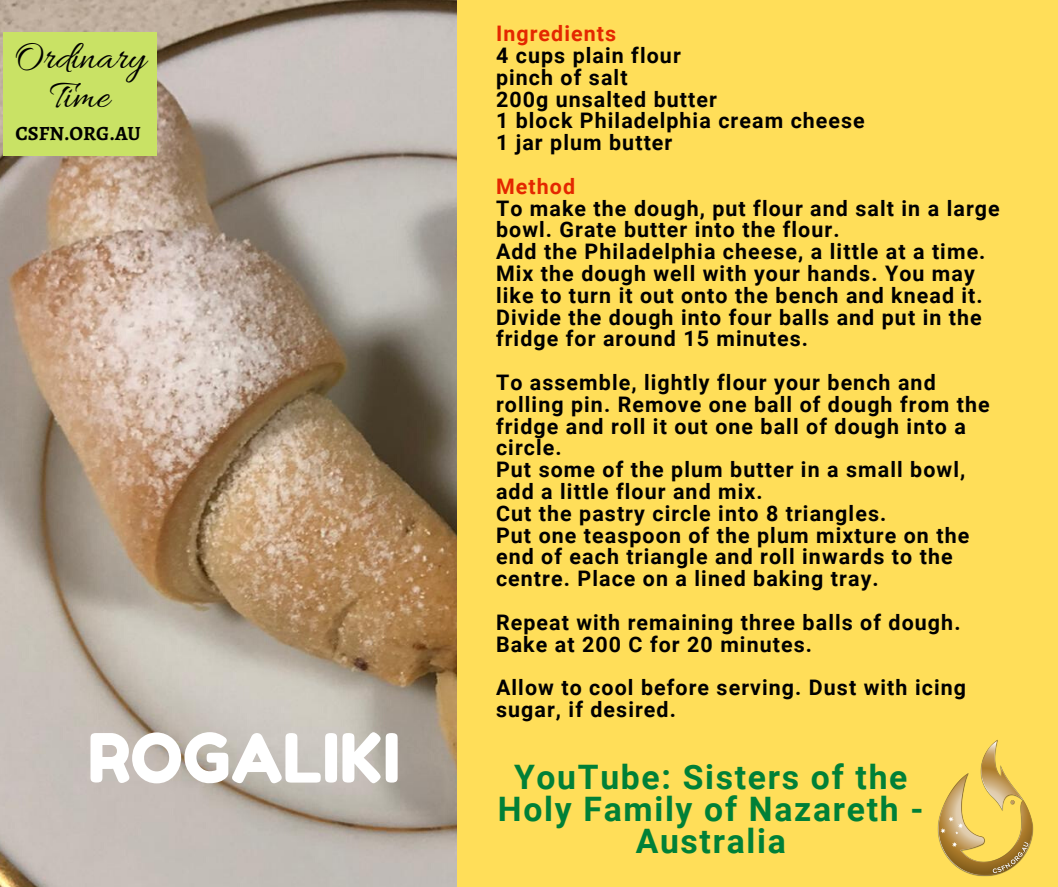
<style>
.page{position:relative;width:1058px;height:887px;background:#fff}
.page>*{position:absolute;margin:0;border:0;box-sizing:border-box;transform-origin:0 0}
.t1{font:67.5px "Fredoka One";color:#fff}
.t2{font:40.8px/39px "Allura";color:#000;text-align:center}
.t3{font:700 33.75px/32px "Roboto";letter-spacing:.05em;color:#008037;text-align:center}
.t4{font:700 21.45px/21.8px "Roboto";letter-spacing:.05em;color:#000}
.t5{font:700 21.45px "Roboto";letter-spacing:.05em;color:#e42700}
.t6{font:700 20.25px "Alegreya";color:#000}
</style>
<div class="page">
<div style="left:0;top:0;width:1058px;height:886px;background:#ffde59"></div>
<img style="left:0;top:0;width:457px;height:886px">
<img style="left:937px;top:740px;width:96px;height:136px">
<div style="left:3px;top:32px;width:153px;height:124px;background:#c9e265"></div>
<h2 class="t2" style="left:14px;top:40px;width:133px">Ordinary<br>Time</h2>
<p class="t6" style="left:15px;top:120px;width:127px">CSFN.ORG.AU</p>
<h1 class="t1" style="left:88px;top:716px;width:314px">ROGALIKI</h1>
<p class="t5" style="left:496px;top:21px;width:122px">Ingredients</p>
<p class="t4" style="left:496px;top:45px;width:370px">4 cups plain flour<br>pinch of salt<br>200g unsalted butter<br>1 block Philadelphia cream cheese<br>1 jar plum butter</p>
<p class="t5" style="left:496px;top:174px;width:81px">Method</p>
<p class="t4" style="left:496px;top:197px;width:505px">To make the dough, put flour and salt in a large bowl. Grate butter into the flour.<br>Add the Philadelphia cheese, a little at a time.<br>Mix the dough well with your hands. You may like to turn it out onto the bench and knead it.<br>Divide the dough into four balls and put in the fridge for around 15 minutes.</p>
<p class="t4" style="left:496px;top:372px;width:495px">To assemble, lightly flour your bench and rolling pin. Remove one ball of dough from the fridge and roll it out one ball of dough into a circle.<br>Put some of the plum butter in a small bowl, add a little flour and mix.<br>Cut the pastry circle into 8 triangles.<br>Put one teaspoon of the plum mixture on the end of each triangle and roll inwards to the centre. Place on a lined baking tray.</p>
<p class="t4" style="left:496px;top:611px;width:466px">Repeat with remaining three balls of dough.<br>Bake at 200 C for 20 minutes.</p>
<p class="t4" style="left:496px;top:677px;width:471px">Allow to cool before serving. Dust with icing sugar, if desired.</p>
<h3 class="t3" style="left:498px;top:761px;width:427px">YouTube: Sisters of the<br>Holy Family of Nazareth -<br>Australia</h3>
</div>
